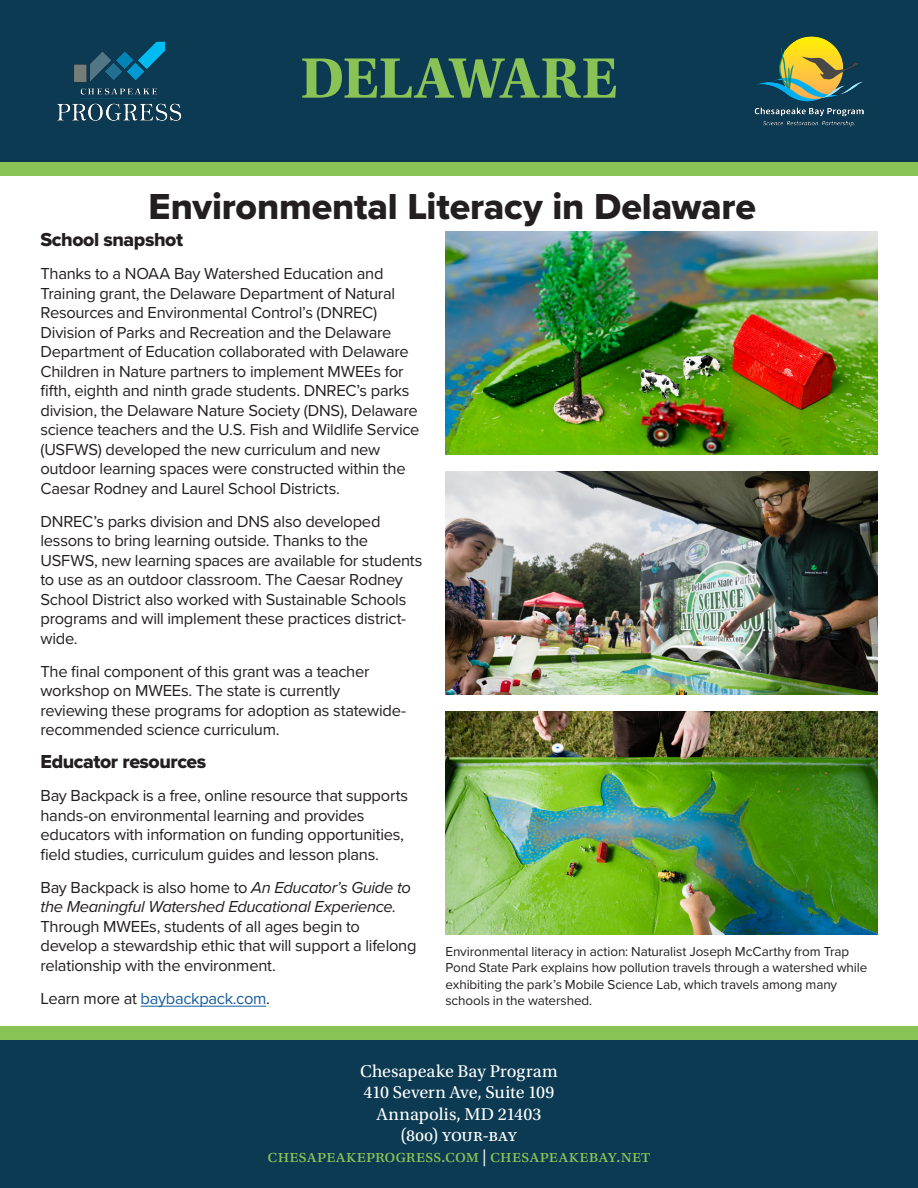
<style>
.page{position:relative;width:918px;height:1188px;background:#fff}
.page>*{position:absolute;margin:0;border:0;box-sizing:border-box;transform-origin:0 0}
.t1{font:700 60px "Utopia Std";letter-spacing:-.005em;color:#89c356}
.t2{font:37.5px "Proxima Nova Extrabld";letter-spacing:-.005em;color:#231f20}
.t3{font:19.5px "Proxima Nova Extrabld";letter-spacing:-.02em;color:#231f20}
.t4{font:18px/21.5px "Utopia Std";color:#fff;text-align:center}
.t5{font:16.5px/19.5px "Proxima Nova";letter-spacing:-.015em;color:#231f20}
.t6{font:16.5px "Proxima Nova";letter-spacing:-.02em;color:#175d9e}
.t7{font:13.5px/16.5px "Proxima Nova";letter-spacing:-.01em;color:#231f20}
.s1{font-style:italic}
.s2{color:#231f20}
.s3{color:#89c356}
</style>
<div class="page">
<hr style="left:141px;top:1006px;width:125px;height:1px;background:#175d9e">
<img style="left:446px;top:471px;width:432px;height:223px">
<img style="left:446px;top:231px;width:432px;height:223px">
<img style="left:446px;top:711px;width:432px;height:223px">
<div style="left:0;top:1040px;width:918px;height:148px;background:#0b3a52"></div>
<div style="left:0;top:1026px;width:918px;height:14px;background:#89c356"></div>
<div style="left:0;top:162px;width:918px;height:14px;background:#89c356"></div>
<div style="left:0;top:0;width:918px;height:162px;background:#0b3a52"></div>
<img style="left:57px;top:41px;width:125px;height:80px">
<img style="left:754px;top:36px;width:110px;height:91px">
<p class="t1" style="left:300px;top:43px;width:319px">DELAWARE</p>
<p class="t2" style="left:149px;top:178px;width:609px">Environmental Literacy in Delaware</p>
<p class="t3" style="left:40px;top:225px;width:144px">School snapshot</p>
<p class="t5" style="left:40px;top:263px;width:380px">Thanks to a NOAA Bay Watershed Education and Training grant, the Delaware Department of Natural Resources and Environmental Control’s (DNREC)<br>Division of Parks and Recreation and the Delaware Department of Education collaborated with Delaware Children in Nature partners to implement MWEEs for fifth, eighth and ninth grade students. DNREC’s parks division, the Delaware Nature Society (DNS), Delaware science teachers and the U.S. Fish and Wildlife Service (USFWS) developed the new curriculum and new outdoor learning spaces were constructed within the Caesar Rodney and Laurel School Districts.</p>
<p class="t5" style="left:40px;top:511px;width:384px">DNREC’s parks division and DNS also developed lessons to bring learning outside. Thanks to the USFWS, new learning spaces are available for students to use as an outdoor classroom. The Caesar Rodney School District also worked with Sustainable Schools programs and will implement these practices district&shy;wide.</p>
<p class="t5" style="left:40px;top:661px;width:367px">The final component of this grant was a teacher workshop on MWEEs. The state is currently reviewing these programs for adoption as statewide&shy;recommended science curriculum.</p>
<p class="t3" style="left:40px;top:747px;width:167px">Educator resources</p>
<p class="t5" style="left:40px;top:785px;width:369px">Bay Backpack is a free, online resource that supports hands-on environmental learning and provides educators with information on funding opportunities, field studies, curriculum guides and lesson plans.</p>
<p class="t5" style="left:40px;top:877px;width:378px">Bay Backpack is also home to <span class="s1">An Educator’s Guide to the Meaningful Watershed Educational Experience</span>.<br>Through MWEEs, students of all ages begin to develop a stewardship ethic that will support a lifelong relationship with the environment.</p>
<p class="t6" style="left:40px;top:986px;width:231px"><span class="s2">Learn more at</span> baybackpack.com<span class="s2">.</span></p>
<p class="t7" style="left:446px;top:942px;width:423px">Environmental literacy in action: Naturalist Joseph McCarthy from Trap Pond State Park explains how pollution travels through a watershed while exhibiting the park’s Mobile Science Lab, which travels among many schools in the watershed.</p>
<p class="t4" style="left:268px;top:1060px;width:384px">Chesapeake Bay Program<br>410 Severn Ave, Suite 109<br>Annapolis, MD 21403<br>(800) your-bay<br><span class="s3">chesapeakeprogress.com</span> | <span class="s3">chesapeakebay.net</span></p>
</div>
